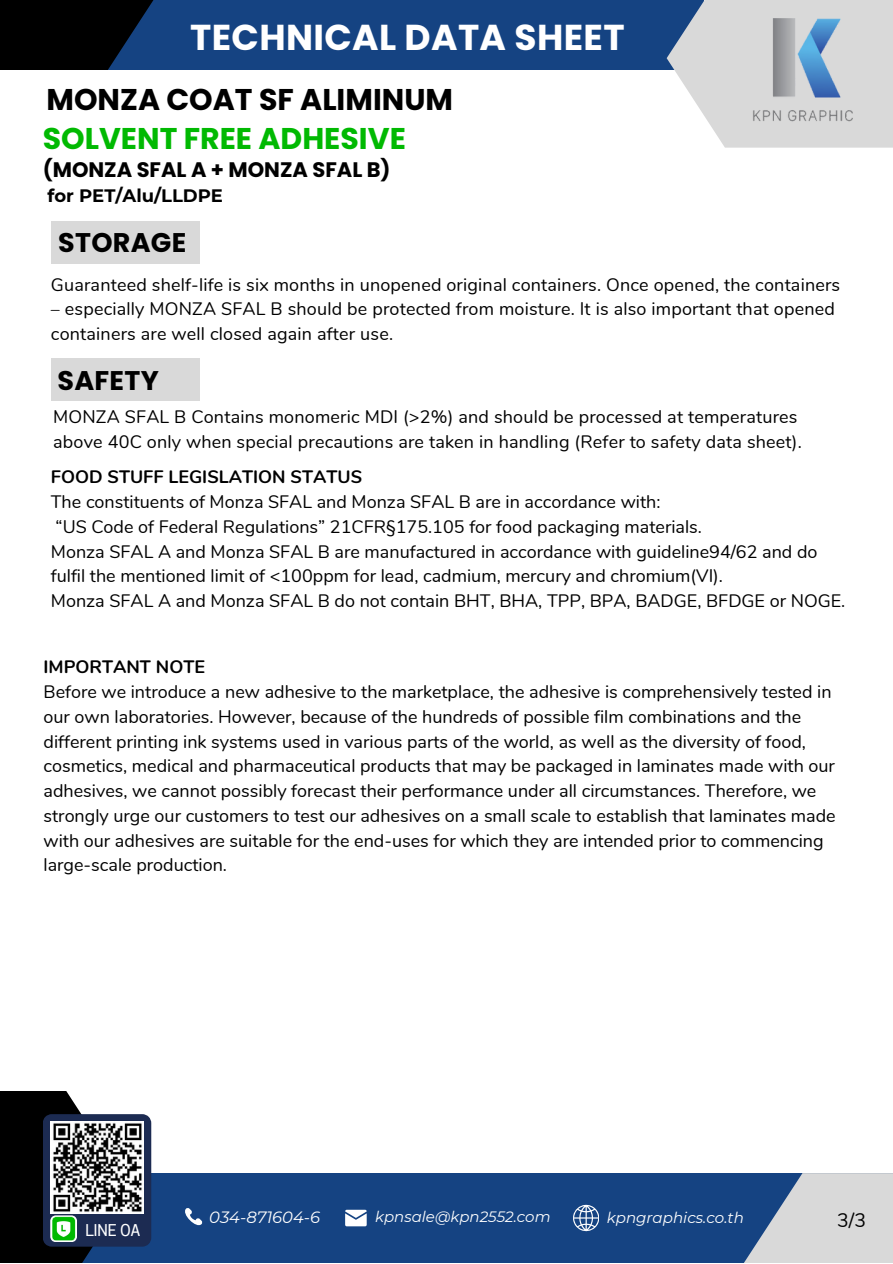
<style>
.page{position:relative;width:893px;height:1264px;background:#fff}
.page>*{position:absolute;margin:0;border:0;box-sizing:border-box;transform-origin:0 0}
.t1{font:700 36px "Poppins";letter-spacing:.01em;color:#fff}
.t2{font:700 30px "Poppins";color:#000}
.t3{font:700 30px "Poppins";color:#01b902}
.t4{font:700 27px "Poppins";letter-spacing:.01em;color:#000}
.t5{font:700 21px "Poppins";color:#000}
.t6{font:19.5px "Nunito";color:#000}
.t7{font:18px/24.8px "Nunito";color:#000}
.t8{font:700 18px "Nunito";color:#000}
.t9{font:700 18px "Montserrat";color:#000}
.t10{font:17.1px "Anantason Wd 75";color:#fff}
.t11{font:italic 16.35px "Montserrat";color:#fff}
.t12{font:italic 15px "Montserrat";color:#fff}
</style>
<div class="page">
<div style="left:0;top:0;width:703px;height:69px;background:#154382"></div>
<svg style="left:666px;top:0;width:226px;height:148px;fill:#d9d9d9"></svg>
<svg style="left:0;top:0;width:181px;height:70px;fill:#000"></svg>
<img style="left:752px;top:18px;width:102px;height:109px">
<div style="left:0;top:1173px;width:892px;height:89px;background:#154382"></div>
<svg style="left:0;top:1091px;width:130px;height:171px;fill:#000"></svg>
<svg style="left:744px;top:1173px;width:148px;height:89px;fill:#d9d9d9"></svg>
<svg style="left:43px;top:1114px;width:108px;height:132px"></svg>
<svg style="left:185px;top:1208px;width:17px;height:18px"></svg>
<svg style="left:345px;top:1209px;width:21px;height:17px"></svg>
<svg style="left:573px;top:1204px;width:25px;height:27px"></svg>
<div style="left:52px;top:221px;width:148px;height:42px;background:#d9d9d9"></div>
<div style="left:51px;top:358px;width:148px;height:43px;background:#d9d9d9"></div>
<p class="t1" style="left:190px;top:13px;width:436px">TECHNICAL DATA SHEET</p>
<p class="t2" style="left:46px;top:79px;width:408px">MONZA COAT SF ALIMINUM</p>
<p class="t3" style="left:43px;top:118px;width:364px">SOLVENT FREE ADHESIVE</p>
<p class="t9" style="left:48px;top:184px;width:177px">for PET/Alu/LLDPE</p>
<p class="t5" style="left:43px;top:155px;width:349px">(MONZA SFAL A + MONZA SFAL B)</p>
<p class="t4" style="left:58px;top:224px;width:129px">STORAGE</p>
<p class="t7" style="left:51px;top:272px;width:790px">Guaranteed shelf-life is six months in unopened original containers. Once opened, the containers</p>
<p class="t7" style="left:51px;top:297px;width:785px">– especially MONZA SFAL B should be protected from moisture. It is also important that opened containers are well closed again after use.</p>
<p class="t4" style="left:57px;top:361px;width:103px">SAFETY</p>
<p class="t7" style="left:53px;top:404px;width:750px">MONZA SFAL B Contains monomeric MDI (&gt;2%) and should be processed at temperatures above 40C only when special precautions are taken in handling (Refer to safety data sheet).</p>
<p class="t8" style="left:51px;top:465px;width:313px">FOOD STUFF LEGISLATION STATUS</p>
<p class="t7" style="left:51px;top:490px;width:611px">The constituents of Monza SFAL and Monza SFAL B are in accordance with:</p>
<p class="t7" style="left:56px;top:514px;width:648px">“US Code of Federal Regulations” 21CFR§175.105 for food packaging materials.</p>
<p class="t7" style="left:51px;top:539px;width:768px">Monza SFAL A and Monza SFAL B are manufactured in accordance with guideline94/62 and do</p>
<p class="t7" style="left:51px;top:564px;width:673px">fulfil the mentioned limit of &lt;100ppm for lead, cadmium, mercury and chromium(VI).</p>
<p class="t7" style="left:51px;top:589px;width:796px">Monza SFAL A and Monza SFAL B do not contain BHT, BHA, TPP, BPA, BADGE, BFDGE or NOGE.</p>
<p class="t8" style="left:44px;top:655px;width:163px">IMPORTANT NOTE</p>
<p class="t7" style="left:44px;top:679px;width:789px">Before we introduce a new adhesive to the marketplace, the adhesive is comprehensively tested in</p>
<p class="t7" style="left:44px;top:704px;width:793px">our own laboratories. However, because of the hundreds of possible film combinations and the different printing ink systems used in various parts of the world, as well as the diversity of food, cosmetics, medical and pharmaceutical products that may be packaged in laminates made with our adhesives, we cannot possibly forecast their performance under all circumstances. Therefore, we strongly urge our customers to test our adhesives on a small scale to establish that laminates made with our adhesives are suitable for the end-uses for which they are intended prior to commencing large-scale production.</p>
<p class="t10" style="left:86px;top:1220px;width:56px">LINE OA</p>
<p class="t11" style="left:209px;top:1207px;width:112px">034-871604-6</p>
<p class="t12" style="left:375px;top:1207px;width:177px">kpnsale@kpn2552.com</p>
<p class="t12" style="left:607px;top:1207px;width:138px">kpngraphics.co.th</p>
<p class="t6" style="left:837px;top:1207px;width:30px">3/3</p>
</div>
